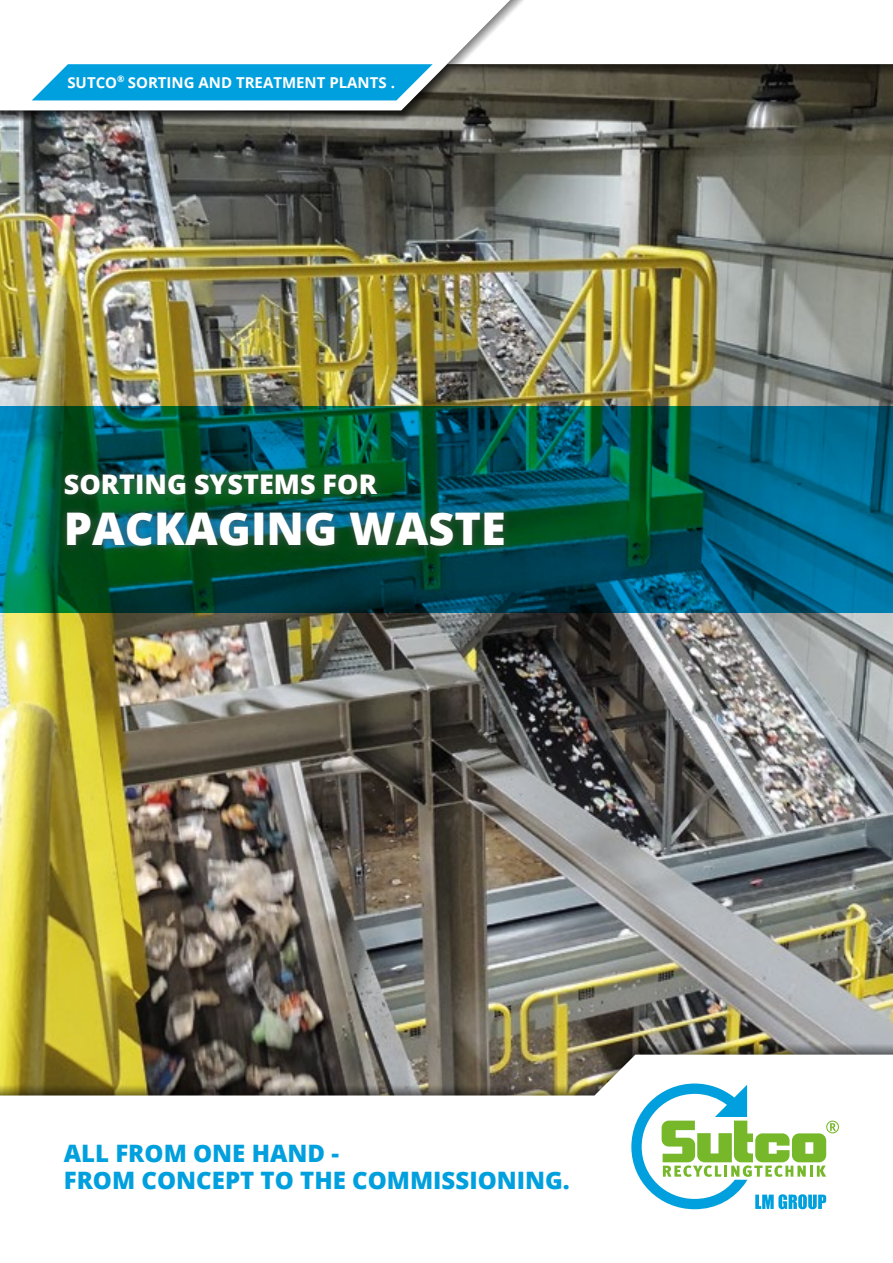
<style>
.page{position:relative;width:893px;height:1263px;background:#fff}
.page>*{position:absolute;margin:0;border:0;box-sizing:border-box;transform-origin:0 0}
.t1{font:800 45px "Open Sans";color:#fff}
.t2{font:800 27px "Open Sans";color:#fff}
.t3{font:800 24px/27px "Open Sans";color:#00a0de}
.t4{font:700 15px "Open Sans";color:#fff}
</style>
<div class="page">
<img style="left:0;top:121px;width:893px;height:923px">
<svg style="left:0;top:406px;width:893px;height:207px;background:#00595e"></svg>
<div style="left:56px;top:465px;width:457px;height:90px;background:#575756;opacity:.75"></div>
<img style="left:0;top:1044px;width:893px;height:10px">
<svg style="left:0;top:1054px;width:893px;height:156px"></svg>
<svg style="left:545px;top:110px;width:348px;height:11px;background:#43423a"></svg>
<svg style="left:545px;top:64px;width:348px;height:46px;background:#3f3b2f"></svg>
<svg style="left:0;top:64px;width:545px;height:57px;background:#51514c"></svg>
<svg style="left:0;top:0;width:534px;height:110px"></svg>
<svg style="left:32px;top:64px;width:401px;height:36px;background:#14a5dd"></svg>
<svg style="left:631px;top:1083px;width:208px;height:126px"></svg>
<p class="t4" style="left:67px;top:72px;width:329px">SUTCO<sup>®</sup> SORTING AND TREATMENT PLANTS .</p>
<p class="t2" style="left:64px;top:464px;width:315px">SORTING SYSTEMS FOR</p>
<h1 class="t1" style="left:64px;top:494px;width:444px">PACKAGING WASTE</h1>
<p class="t3" style="left:64px;top:1139px;width:508px">ALL FROM ONE HAND -<br>FROM CONCEPT TO THE COMMISSIONING.</p>
</div>
